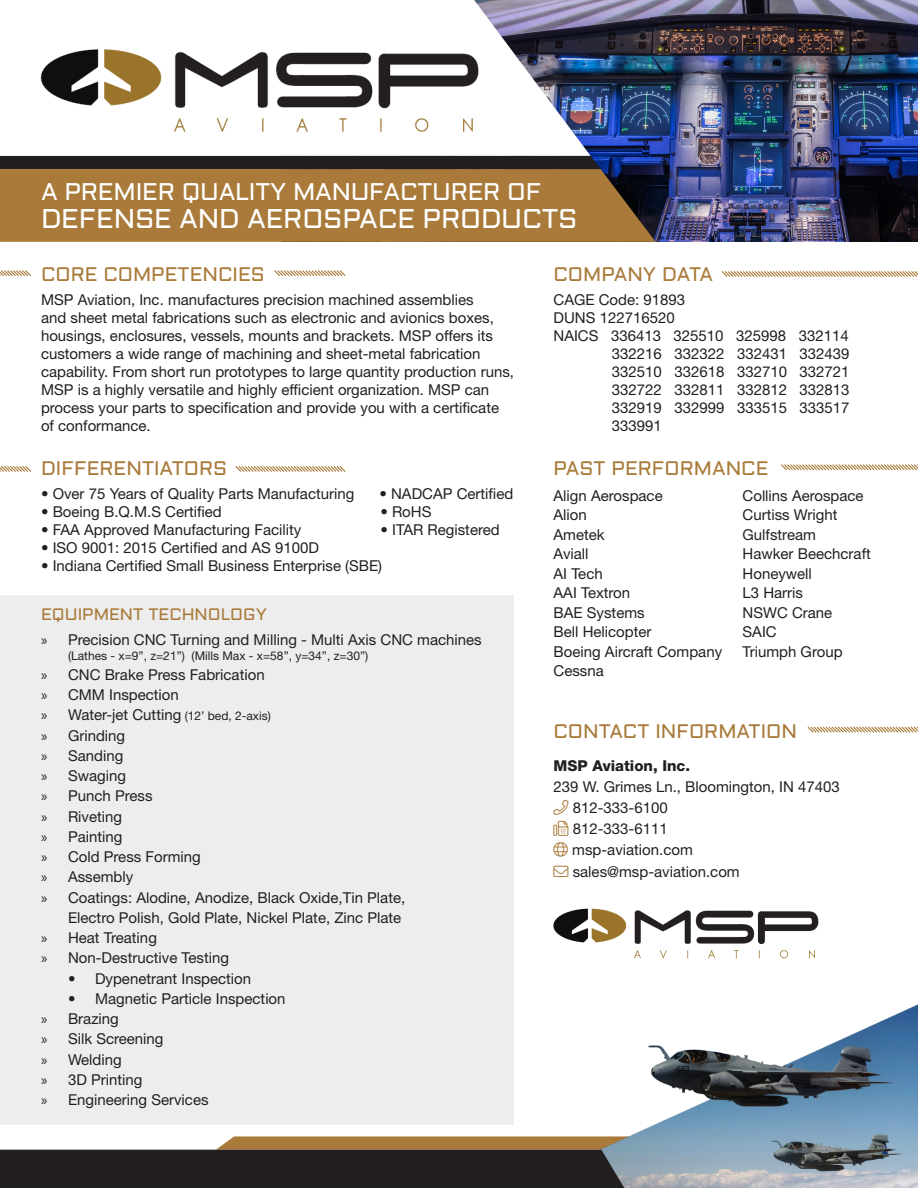
<style>
.page{position:relative;width:918px;height:1188px;background:#fff}
.page>*{position:absolute;margin:0;border:0;box-sizing:border-box;transform-origin:0 0}
.t1{font:27px "Aldrich";letter-spacing:-.01em;color:#fff}
.t2{font:24px "Aldrich";letter-spacing:-.01em;color:#fff}
.t3{font:19.5px "Aldrich";color:#a97a39}
.t4{font:16.5px "Aldrich";color:#a97a39}
.t5{font:15px/18px "Helvetica Neue LT Std";color:#231f20}
.t6{font:12px "Helvetica Neue LT Std";color:#231f20}
.s1{font-family:"Myriad Pro"}
.s2{font-size:12px}
.s3{font-weight:800}
.s4{color:#a97a39}
</style>
<div class="page">
<img style="left:591px;top:0;width:327px;height:242px">
<svg style="left:0;top:0;width:591px;height:156px"></svg>
<div style="left:0;top:596px;width:514px;height:529px;background:#ededed"></div>
<div style="left:0;top:156px;width:601px;height:13px;background:#231f20"></div>
<svg style="left:274px;top:270px;width:72px;height:6px"></svg>
<svg style="left:0;top:270px;width:31px;height:6px"></svg>
<svg style="left:235px;top:466px;width:111px;height:6px"></svg>
<svg style="left:0;top:466px;width:31px;height:6px"></svg>
<svg style="left:721px;top:271px;width:197px;height:6px"></svg>
<svg style="left:781px;top:464px;width:137px;height:7px"></svg>
<svg style="left:807px;top:726px;width:111px;height:7px"></svg>
<img style="left:38px;top:47px;width:443px;height:87px">
<img style="left:553px;top:908px;width:266px;height:51px">
<img style="left:630px;top:1004px;width:288px;height:184px">
<div style="left:0;top:169px;width:656px;height:73px;background:#a97a39"></div>
<svg style="left:0;top:1136px;width:678px;height:52px;background:#554e46"></svg>
<p class="t2" style="left:41px;top:175px;width:502px">A PREMIER QUALITY MANUFACTURER OF</p>
<p class="t1" style="left:41px;top:200px;width:538px">DEFENSE AND AEROSPACE PRODUCTS</p>
<p class="t3" style="left:41px;top:260px;width:225px">CORE COMPETENCIES</p>
<p class="t5" style="left:41px;top:290px;width:475px">MSP Aviation, Inc. manufactures precision machined assemblies<br>and sheet metal fabrications such as electronic and avionics boxes, housings, enclosures, vessels, mounts and brackets. MSP offers its customers a wide range of machining and sheet-metal fabrication capability. From short run prototypes to large quantity production runs, MSP is a highly versatile and highly efficient organization. MSP can process your parts to specification and provide you with a certificate of conformance.</p>
<p class="t3" style="left:41px;top:455px;width:188px">DIFFERENTIATORS</p>
<p class="t5" style="left:41px;top:485px;width:315px">• Over 75 Years of Quality Parts Manufacturing</p>
<p class="t5" style="left:379px;top:485px;width:135px">• NADCAP Certified</p>
<p class="t5" style="left:41px;top:503px;width:182px">• Boeing B.Q.M.S Certified</p>
<p class="t5" style="left:380px;top:503px;width:53px">• RoHS</p>
<p class="t5" style="left:41px;top:521px;width:262px">• FAA Approved Manufacturing Facility</p>
<p class="t5" style="left:381px;top:521px;width:121px">• ITAR Registered</p>
<p class="t5" style="left:41px;top:539px;width:279px">• ISO 9001: 2015 Certified and AS 9100D</p>
<p class="t5" style="left:41px;top:557px;width:343px">• Indiana Certified Small Business Enterprise (SBE)</p>
<p class="t4" style="left:41px;top:603px;width:227px">EQUIPMENT TECHNOLOGY</p>
<p class="t5" style="left:41px;top:630px;width:442px"><span class="s1">»</span> Precision CNC Turning and Milling - Multi Axis CNC machines</p>
<p class="t6" style="left:68px;top:648px;width:302px">(Lathes - x=9”, z=21”) (Mills Max - x=58”, y=34”, z=30”)</p>
<p class="t5" style="left:41px;top:665px;width:225px"><span class="s1">»</span> CNC Brake Press Fabrication</p>
<p class="t5" style="left:41px;top:686px;width:139px"><span class="s1">»</span> CMM Inspection</p>
<p class="t5" style="left:41px;top:706px;width:231px"><span class="s1">»</span> Water-jet Cutting <span class="s2">(12’ bed, 2-axis)</span></p>
<p class="t5" style="left:41px;top:726px;width:86px"><span class="s1">»</span> Grinding</p>
<p class="t5" style="left:41px;top:746px;width:84px"><span class="s1">»</span> Sanding</p>
<p class="t5" style="left:41px;top:767px;width:87px"><span class="s1">»</span> Swaging</p>
<p class="t5" style="left:41px;top:787px;width:113px"><span class="s1">»</span> Punch Press</p>
<p class="t5" style="left:41px;top:807px;width:83px"><span class="s1">»</span> Riveting</p>
<p class="t5" style="left:41px;top:827px;width:83px"><span class="s1">»</span> Painting</p>
<p class="t5" style="left:41px;top:848px;width:161px"><span class="s1">»</span> Cold Press Forming</p>
<p class="t5" style="left:41px;top:868px;width:94px"><span class="s1">»</span> Assembly</p>
<p class="t5" style="left:41px;top:887px;width:366px;line-height:20.2px;text-align:right"><span class="s1">»</span> Coatings: Alodine, Anodize, Black Oxide,Tin Plate,<br>Electro Polish, Gold Plate, Nickel Plate, Zinc Plate</p>
<p class="t5" style="left:41px;top:929px;width:117px"><span class="s1">»</span> Heat Treating</p>
<p class="t5" style="left:41px;top:949px;width:190px"><span class="s1">»</span> Non-Destructive Testing</p>
<p class="t5" style="left:68px;top:969px;width:185px">• Dypenetrant Inspection</p>
<p class="t5" style="left:68px;top:989px;width:219px">• Magnetic Particle Inspection</p>
<p class="t5" style="left:41px;top:1010px;width:79px"><span class="s1">»</span> Brazing</p>
<p class="t5" style="left:41px;top:1030px;width:124px"><span class="s1">»</span> Silk Screening</p>
<p class="t5" style="left:41px;top:1050px;width:82px"><span class="s1">»</span> Welding</p>
<p class="t5" style="left:41px;top:1070px;width:103px"><span class="s1">»</span> 3D Printing</p>
<p class="t5" style="left:41px;top:1091px;width:169px"><span class="s1">»</span> Engineering Services</p>
<p class="t3" style="left:554px;top:260px;width:161px">COMPANY DATA</p>
<p class="t5" style="left:554px;top:290px;width:133px">CAGE Code: 91893</p>
<p class="t5" style="left:554px;top:308px;width:123px">DUNS 122716520</p>
<p class="t5" style="left:612px;top:326px;width:239px;text-align:justify;text-indent:-58px">NAICS 336413 325510 325998 332114<br>332216 332322 332431 332439<br>332510 332618 332710 332721<br>332722 332811 332812 332813<br>332919 332999 333515 333517<br>333991</p>
<p class="t3" style="left:554px;top:455px;width:217px">PAST PERFORMANCE</p>
<p class="t5" style="left:554px;top:485px;width:111px;line-height:19.5px">Align Aerospace<br>Alion</p>
<p class="t5" style="left:554px;top:525px;width:53px">Ametek</p>
<p class="t5" style="left:554px;top:545px;width:36px">Aviall</p>
<p class="t5" style="left:554px;top:564px;width:51px">AI Tech</p>
<p class="t5" style="left:554px;top:584px;width:78px">AAI Textron</p>
<p class="t5" style="left:554px;top:603px;width:93px">BAE Systems</p>
<p class="t5" style="left:554px;top:623px;width:100px">Bell Helicopter</p>
<p class="t5" style="left:554px;top:642px;width:170px">Boeing Aircraft Company</p>
<p class="t5" style="left:554px;top:662px;width:52px">Cessna</p>
<p class="t5" style="left:743px;top:486px;width:123px">Collins Aerospace</p>
<p class="t5" style="left:743px;top:506px;width:97px">Curtiss Wright</p>
<p class="t5" style="left:743px;top:524px;width:130px;line-height:19.5px">Gulfstream<br>Hawker Beechcraft</p>
<p class="t5" style="left:743px;top:564px;width:71px">Honeywell</p>
<p class="t5" style="left:743px;top:584px;width:62px">L3 Harris</p>
<p class="t5" style="left:743px;top:602px;width:91px;line-height:19.5px">NSWC Crane<br>SAIC</p>
<p class="t5" style="left:743px;top:642px;width:102px">Triumph Group</p>
<p class="t3" style="left:554px;top:717px;width:245px">CONTACT INFORMATION</p>
<p class="t5" style="left:554px;top:755px;width:288px;line-height:21px"><span class="s3">MSP Aviation, Inc.<br></span>239 W. Grimes Ln., Bloomington, IN 47403</p>
<p class="t5" style="left:554px;top:797px;width:116px;line-height:21px;text-align:right"><span class="s4">□■</span> 812-333-6100<br>812-333-6111</p>
<p class="t5" style="left:554px;top:840px;width:141px"><span class="s4">●□</span> msp-aviation.com</p>
<p class="t5" style="left:554px;top:863px;width:188px"><span class="s4">■❖●□</span> sales@msp-aviation.com</p>
</div>
